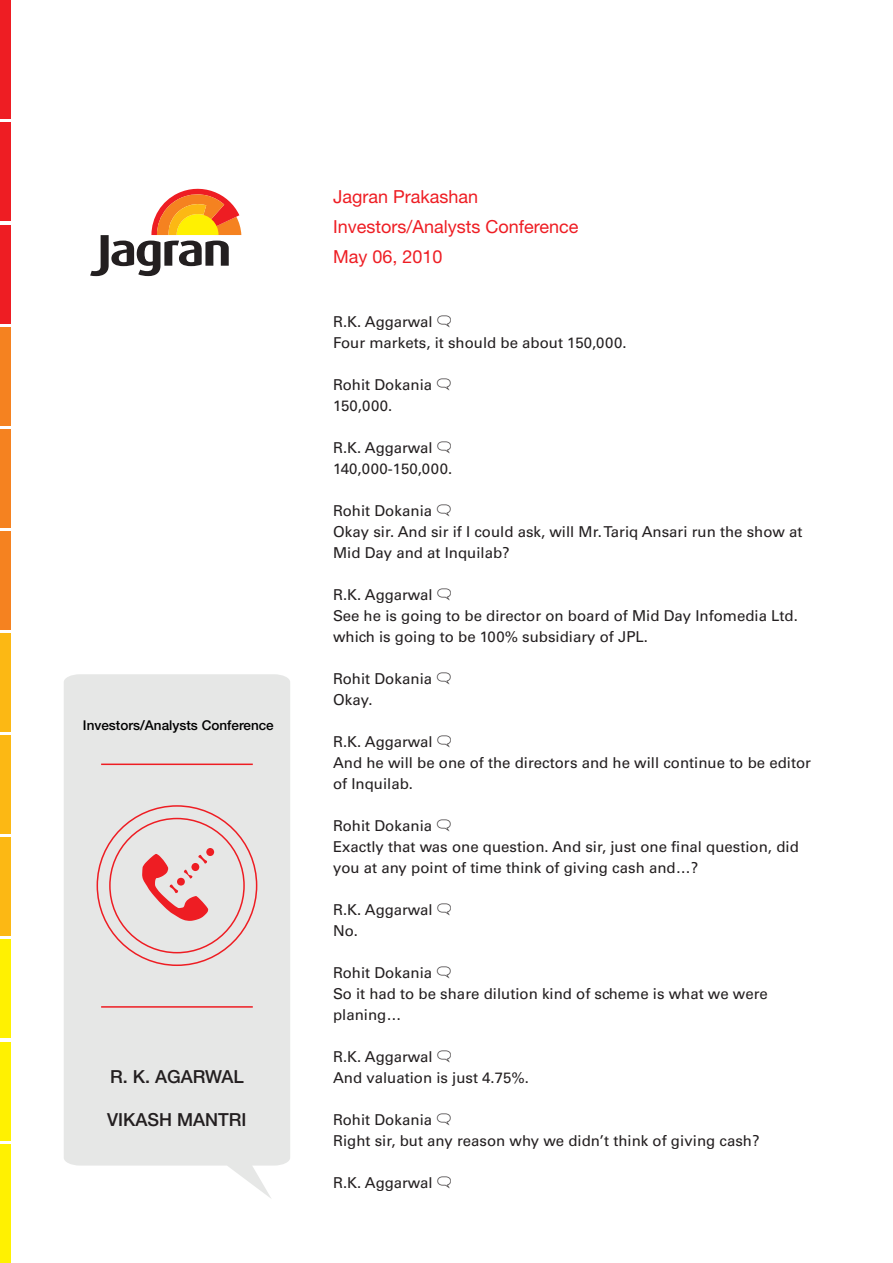
<style>
.page{position:relative;width:893px;height:1263px;background:#fff}
.page>*{position:absolute;margin:0;border:0;box-sizing:border-box;transform-origin:0 0}
.t1{font:18px/30px "Helvetica Neue";color:#ee1d23}
.t2{font:500 18px "Helvetica Neue";color:#231f20}
.t3{font:15px/21px "Univers LT Std";color:#231f20}
.t4{font:500 13.5px "Helvetica Neue";color:#000}
.s1{font-family:"Talk Balloons"}
</style>
<div class="page">
<svg style="left:64px;top:674px;width:226px;height:524px;background:#e7e6e5"></svg>
<hr style="left:101px;top:1006px;width:152px;height:2px;background:#ee1d23">
<hr style="left:101px;top:763px;width:152px;height:2px;background:#ee1d23">
<svg style="left:142px;top:848px;width:72px;height:73px;background:#e8abac"></svg>
<div style="left:0;top:327px;width:11px;height:98px;background:#f58220"></div>
<div style="left:0;top:429px;width:11px;height:98px;background:#f58220"></div>
<div style="left:0;top:531px;width:11px;height:99px;background:#f58220"></div>
<div style="left:0;top:0;width:11px;height:119px;background:#ee1d23"></div>
<div style="left:0;top:123px;width:11px;height:98px;background:#ee1d23"></div>
<div style="left:0;top:225px;width:11px;height:98px;background:#ee1d23"></div>
<div style="left:0;top:633px;width:11px;height:99px;background:#fcb814"></div>
<div style="left:0;top:735px;width:11px;height:99px;background:#fcb814"></div>
<div style="left:0;top:838px;width:11px;height:98px;background:#fcb814"></div>
<div style="left:0;top:940px;width:11px;height:98px;background:#fff101"></div>
<div style="left:0;top:1042px;width:11px;height:98px;background:#fff101"></div>
<div style="left:0;top:1144px;width:11px;height:119px;background:#fff101"></div>
<svg style="left:90px;top:188px;width:151px;height:88px"></svg>
<p class="t4" style="left:83px;top:717px;width:192px">Investors/Analysts Conference</p>
<p class="t2" style="left:110px;top:1065px;width:135px">R. K. AGARWAL</p>
<p class="t2" style="left:107px;top:1109px;width:141px">VIKASH MANTRI</p>
<p class="t1" style="left:333px;top:181px;width:247px">Jagran Prakashan<br>Investors/Analysts Conference<br>May 06, 2010</p>
<p class="t3" style="left:333px;top:311px;width:295px">R.K. Aggarwal <span class="s1">L<br></span>Four markets, it should be about 150,000.</p>
<p class="t3" style="left:333px;top:374px;width:120px">Rohit Dokania <span class="s1">L<br></span>150,000.</p>
<p class="t3" style="left:333px;top:437px;width:121px">R.K. Aggarwal <span class="s1">L<br></span>140,000-150,000.</p>
<p class="t3" style="left:333px;top:500px;width:471px">Rohit Dokania <span class="s1">L<br></span>Okay sir. And sir if I could ask, will Mr. Tariq Ansari run the show at<br>Mid Day and at Inquilab?</p>
<p class="t3" style="left:333px;top:584px;width:466px">R.K. Aggarwal <span class="s1">L<br></span>See he is going to be director on board of Mid Day Infomedia Ltd. which is going to be 100% subsidiary of JPL.</p>
<p class="t3" style="left:333px;top:668px;width:120px">Rohit Dokania <span class="s1">L<br></span>Okay.</p>
<p class="t3" style="left:333px;top:731px;width:479px">R.K. Aggarwal <span class="s1">L<br></span>And he will be one of the directors and he will continue to be editor of Inquilab.</p>
<p class="t3" style="left:333px;top:815px;width:467px">Rohit Dokania <span class="s1">L<br></span>Exactly that was one question. And sir, just one final question, did you at any point of time think of giving cash and…?</p>
<p class="t3" style="left:333px;top:899px;width:120px">R.K. Aggarwal <span class="s1">L<br></span>No.</p>
<p class="t3" style="left:333px;top:962px;width:436px">Rohit Dokania <span class="s1">L<br></span>So it had to be share dilution kind of scheme is what we were planing…</p>
<p class="t3" style="left:333px;top:1046px;width:197px">R.K. Aggarwal <span class="s1">L<br></span>And valuation is just 4.75%.</p>
<p class="t3" style="left:333px;top:1109px;width:428px">Rohit Dokania <span class="s1">L<br></span>Right sir, but any reason why we didn’t think of giving cash?</p>
<p class="t3" style="left:333px;top:1172px;width:120px">R.K. Aggarwal <span class="s1">L</span></p>
</div>
